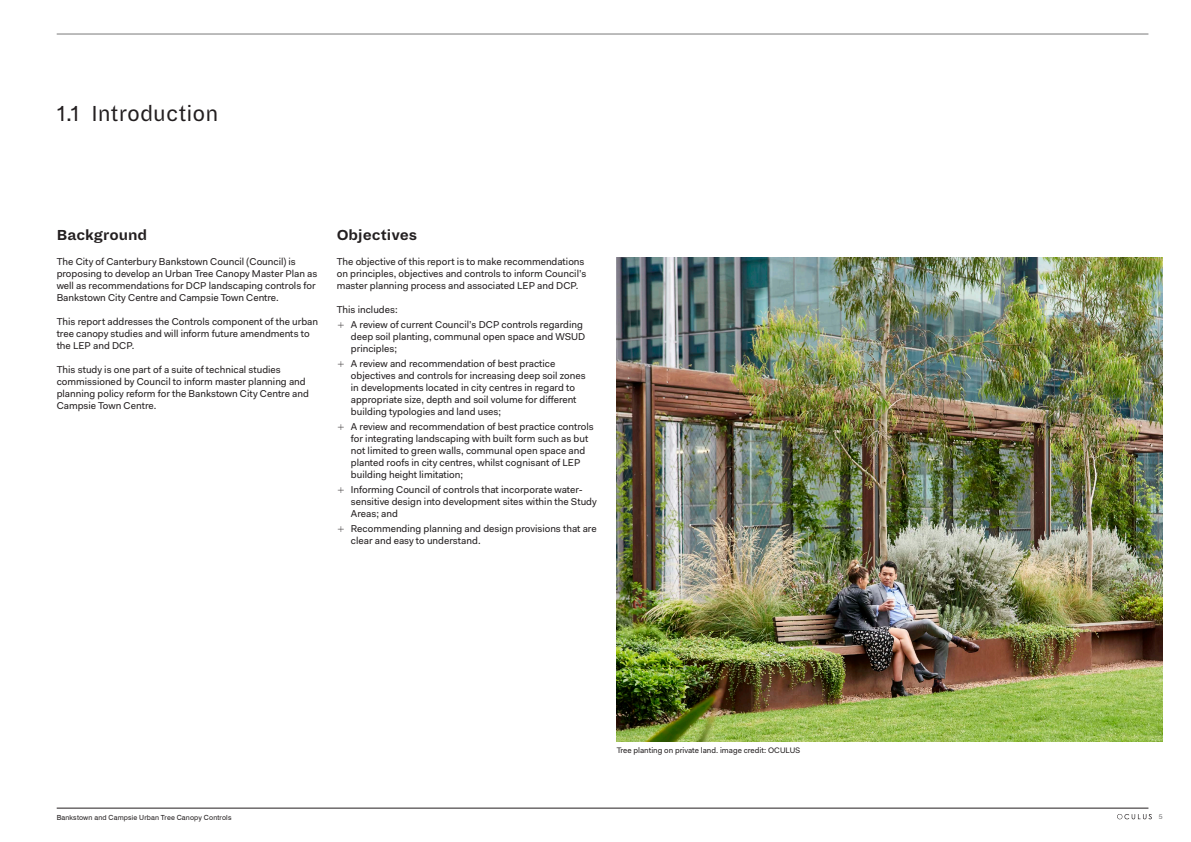
<style>
.page{position:relative;width:1191px;height:842px;background:#fff}
.page>*{position:absolute;margin:0;border:0;box-sizing:border-box;transform-origin:0 0}
.t1{font:24px "Dia";color:#231f20}
.t2{font:700 16px "Dia";color:#231f20}
.t3{font:10px/12px "Fakt Pro";color:#231f20}
.t4{font:8px "Fakt Pro";color:#231f20}
.t5{font:7px "Swiss 721 BT";letter-spacing:.02em;color:#231f20}
.t6{font:7px "Swiss 721 BT";color:#79797a}
.s1{font-family:"Swiss 721 BT";font-weight:300}
</style>
<div class="page">
<svg style="left:1117px;top:814px;width:34px;height:5px"></svg>
<hr style="left:57px;top:34px;width:1091px;height:1px;background:#79797a">
<hr style="left:57px;top:808px;width:1091px;height:1px;background:#231f20">
<img style="left:617px;top:258px;width:545px;height:483px">
<h1 class="t1" style="left:57px;top:100px;width:163px">1.1 Introduction</h1>
<h2 class="t2" style="left:57px;top:225px;width:92px">Background</h2>
<h2 class="t2" style="left:337px;top:225px;width:82px">Objectives</h2>
<p class="t3" style="left:57px;top:256px;width:262px">The City of Canterbury Bankstown Council (Council) is proposing to develop an Urban Tree Canopy Master Plan as well as recommendations for DCP landscaping controls for Bankstown City Centre and Campsie Town Centre.</p>
<p class="t3" style="left:57px;top:316px;width:263px">This report addresses the Controls component of the urban tree canopy studies and will inform future amendments to the LEP and DCP.</p>
<p class="t3" style="left:57px;top:364px;width:254px">This study is one part of a suite of technical studies commissioned by Council to inform master planning and planning policy reform for the Bankstown City Centre and Campsie Town Centre.</p>
<p class="t3" style="left:337px;top:256px;width:251px">The objective of this report is to make recommendations on principles, objectives and controls to inform Council’s master planning process and associated LEP and DCP.</p>
<p class="t3" style="left:337px;top:303px;width:248px;line-height:14.8px">This includes:<br><span class="s1">+</span> A review of current Council’s DCP controls regarding</p>
<p class="t3" style="left:351px;top:331px;width:236px">deep soil planting, communal open space and WSUD principles;</p>
<p class="t3" style="left:351px;top:358px;width:236px;text-indent:-14px"><span class="s1">+</span> A review and recommendation of best practice objectives and controls for increasing deep soil zones in developments located in city centres in regard to appropriate size, depth and soil volume for different building typologies and land uses;</p>
<p class="t3" style="left:351px;top:420px;width:244px;text-indent:-14px"><span class="s1">+</span> A review and recommendation of best practice controls for integrating landscaping with built form such as but not limited to green walls, communal open space and planted roofs in city centres, whilst cognisant of LEP building height limitation;</p>
<p class="t3" style="left:351px;top:483px;width:247px;text-indent:-14px"><span class="s1">+</span> Informing Council of controls that incorporate water&shy;sensitive design into development sites within the Study<br>Areas; and</p>
<p class="t3" style="left:351px;top:522px;width:247px;text-indent:-14px"><span class="s1">+</span> Recommending planning and design provisions that are clear and easy to understand.</p>
<p class="t4" style="left:617px;top:745px;width:185px">Tree planting on private land. image credit: OCULUS</p>
<p class="t5" style="left:57px;top:813px;width:176px">Bankstown and Campsie Urban Tree Canopy Controls</p>
<p class="t6" style="left:1158px;top:812px;width:5px">5</p>
</div>
